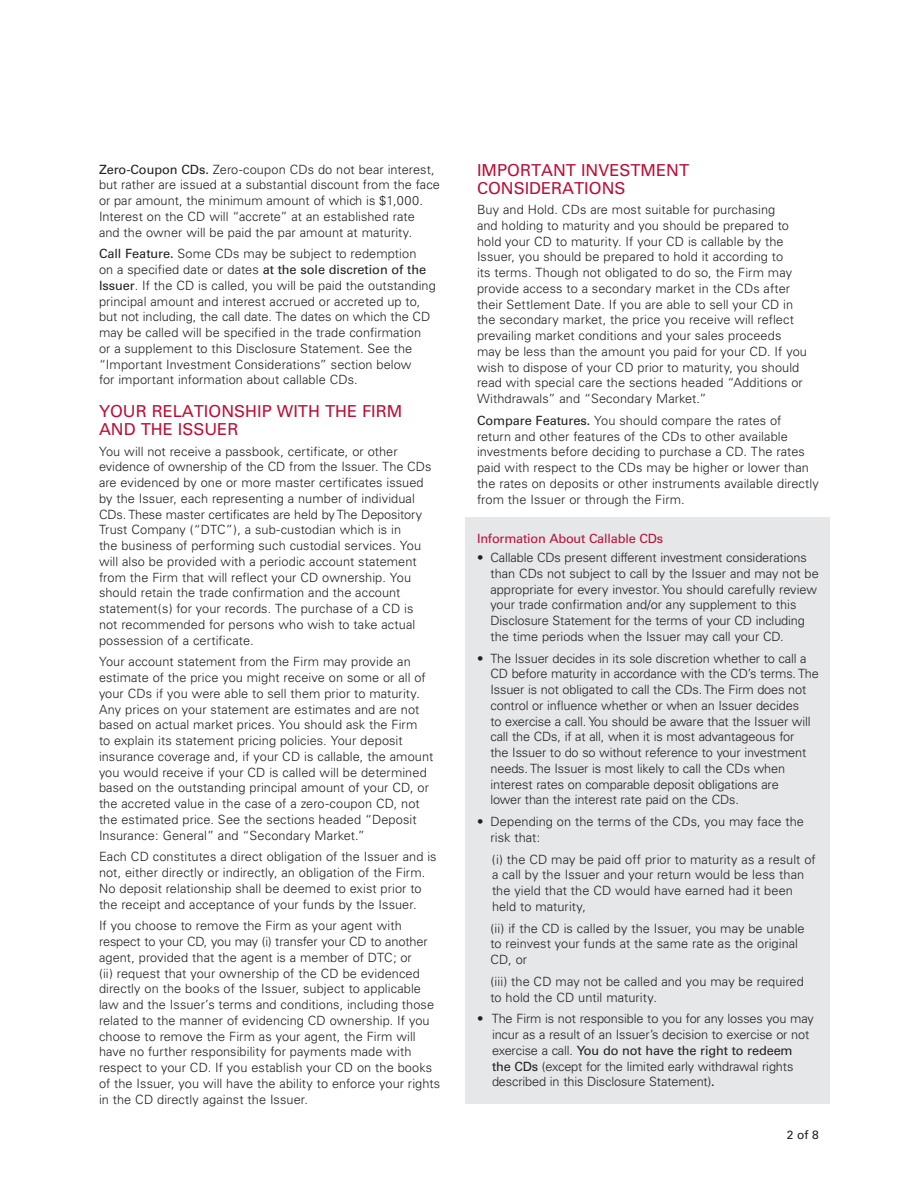
<style>
.page{position:relative;width:918px;height:1188px;background:#fff}
.page>*{position:absolute;margin:0;border:0;box-sizing:border-box;transform-origin:0 0}
.C_Head{font:16.5px/18px "Univers";color:#b90f36}
.Body_Text{font:300 12.75px/15.8px "Univers";letter-spacing:.005em;color:#231f20}
.B_Head-Body{font:12.75px "Univers";letter-spacing:-.015em;color:#b90f36}
.Page_Number{font:12px "Univers";color:#231f20}
.s1{font-weight:400}
</style>
<div class="page">
<div style="left:465px;top:518px;width:365px;height:586px;background:#e6e7e9"></div>
<p class="Body_Text" style="left:99px;top:161px;width:342px"><span class="s1">Zero-Coupon CDs.</span> Zero-coupon CDs do not bear interest, but rather are issued at a substantial discount from the face or par amount, the minimum amount of which is $1,000.<br>Interest on the CD will “accrete” at an established rate<br>and the owner will be paid the par amount at maturity.</p>
<p class="Body_Text" style="left:99px;top:246px;width:338px"><span class="s1">Call Feature.</span> Some CDs may be subject to redemption<br>on a specified date or dates <span class="s1">at the sole discretion of the Issuer</span>. If the CD is called, you will be paid the outstanding principal amount and interest accrued or accreted up to, but not including, the call date. The dates on which the CD may be called will be specified in the trade confirmation<br>or a supplement to this Disclosure Statement. See the “Important Investment Considerations” section below<br>for important information about callable CDs.</p>
<p class="C_Head" style="left:99px;top:403px;width:305px">YOUR RELATIONSHIP WITH THE FIRM<br>AND THE ISSUER</p>
<p class="Body_Text" style="left:99px;top:443px;width:334px">You will not receive a passbook, certificate, or other evidence of ownership of the CD from the Issuer. The CDs are evidenced by one or more master certificates issued by the Issuer, each representing a number of individual CDs. These master certificates are held by The Depository Trust Company (“DTC”), a sub-custodian which is in<br>the business of performing such custodial services. You will also be provided with a periodic account statement from the Firm that will reflect your CD ownership. You should retain the trade confirmation and the account statement(s) for your records. The purchase of a CD is not recommended for persons who wish to take actual possession of a certificate.</p>
<p class="Body_Text" style="left:99px;top:654px;width:336px">Your account statement from the Firm may provide an estimate of the price you might receive on some or all of your CDs if you were able to sell them prior to maturity.<br>Any prices on your statement are estimates and are not based on actual market prices. You should ask the Firm<br>to explain its statement pricing policies. Your deposit insurance coverage and, if your CD is callable, the amount you would receive if your CD is called will be determined based on the outstanding principal amount of your CD, or the accreted value in the case of a zero-coupon CD, not the estimated price. See the sections headed “Deposit Insurance: General” and “Secondary Market.”</p>
<p class="Body_Text" style="left:99px;top:849px;width:339px">Each CD constitutes a direct obligation of the Issuer and is not, either directly or indirectly, an obligation of the Firm.<br>No deposit relationship shall be deemed to exist prior to the receipt and acceptance of your funds by the Issuer.</p>
<p class="Body_Text" style="left:99px;top:918px;width:343px">If you choose to remove the Firm as your agent with respect to your CD, you may (i) transfer your CD to another agent, provided that the agent is a member of DTC; or<br>(ii) request that your ownership of the CD be evidenced directly on the books of the Issuer, subject to applicable law and the Issuer’s terms and conditions, including those related to the manner of evidencing CD ownership. If you choose to remove the Firm as your agent, the Firm will have no further responsibility for payments made with respect to your CD. If you establish your CD on the books of the Issuer, you will have the ability to enforce your rights in the CD directly against the Issuer.</p>
<p class="C_Head" style="left:477px;top:161px;width:214px">IMPORTANT INVESTMENT<br>CONSIDERATIONS</p>
<p class="Body_Text" style="left:477px;top:202px;width:332px">Buy and Hold. CDs are most suitable for purchasing<br>and holding to maturity and you should be prepared to hold your CD to maturity. If your CD is callable by the Issuer, you should be prepared to hold it according to<br>its terms. Though not obligated to do so, the Firm may provide access to a secondary market in the CDs after their Settlement Date. If you are able to sell your CD in the secondary market, the price you receive will reflect prevailing market conditions and your sales proceeds may be less than the amount you paid for your CD. If you wish to dispose of your CD prior to maturity, you should read with special care the sections headed “Additions or Withdrawals” and “Secondary Market.”</p>
<p class="Body_Text" style="left:477px;top:412px;width:343px"><span class="s1">Compare Features.</span> You should compare the rates of<br>return and other features of the CDs to other available investments before deciding to purchase a CD. The rates paid with respect to the CDs may be higher or lower than the rates on deposits or other instruments available directly from the Issuer or through the Firm.</p>
<p class="B_Head-Body" style="left:477px;top:531px;width:188px">Information About Callable CDs</p>
<p class="Body_Text" style="left:490px;top:550px;width:330px;text-indent:-14px">• Callable CDs present different investment considerations than CDs not subject to call by the Issuer and may not be appropriate for every investor. You should carefully review your trade confirmation and/or any supplement to this Disclosure Statement for the terms of your CD including the time periods when the Issuer may call your CD.</p>
<p class="Body_Text" style="left:490px;top:650px;width:330px;text-indent:-14px">• The Issuer decides in its sole discretion whether to call a CD before maturity in accordance with the CD’s terms. The Issuer is not obligated to call the CDs. The Firm does not control or influence whether or when an Issuer decides<br>to exercise a call. You should be aware that the Issuer will call the CDs, if at all, when it is most advantageous for<br>the Issuer to do so without reference to your investment needs. The Issuer is most likely to call the CDs when interest rates on comparable deposit obligations are<br>lower than the interest rate paid on the CDs.</p>
<p class="Body_Text" style="left:490px;top:814px;width:315px;text-indent:-14px">• Depending on the terms of the CDs, you may face the risk that:</p>
<p class="Body_Text" style="left:492px;top:851px;width:325px">(i) the CD may be paid off prior to maturity as a result of a call by the Issuer and your return would be less than the yield that the CD would have earned had it been held to maturity,</p>
<p class="Body_Text" style="left:490px;top:920px;width:316px">(ii) if the CD is called by the Issuer, you may be unable to reinvest your funds at the same rate as the original<br>CD, or</p>
<p class="Body_Text" style="left:490px;top:973px;width:315px">(iii) the CD may not be called and you may be required to hold the CD until maturity.</p>
<p class="Body_Text" style="left:492px;top:1011px;width:323px;text-indent:-15px">• The Firm is not responsible to you for any losses you may incur as a result of an Issuer’s decision to exercise or not exercise a call. <span class="s1">You do not have the right to redeem the CDs</span> (except for the limited early withdrawal rights described in this Disclosure Statement)<span class="s1">.</span></p>
<p class="Page_Number" style="left:787px;top:1127px;width:34px">2 of 8</p>
</div>
